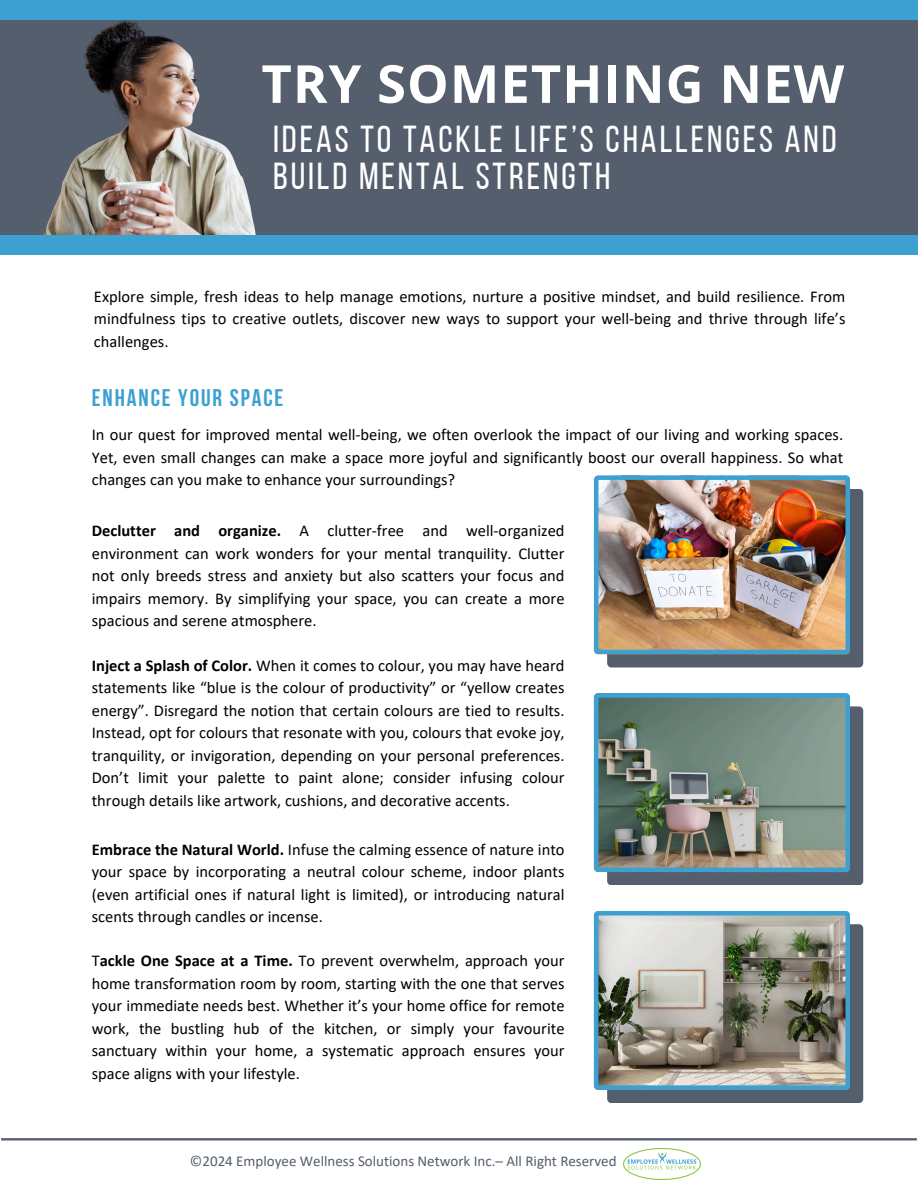
<style>
.page{position:relative;width:918px;height:1188px;background:#fff}
.page>*{position:absolute;margin:0;border:0;box-sizing:border-box;transform-origin:0 0}
.t1{font:700 52.5px "Open Sans";letter-spacing:.02em;color:#fff}
.t2{font:37.5px/37.2px "Bebas Neue";letter-spacing:.08em;color:#fff}
.t3{font:700 24px "Bebas Neue";letter-spacing:.08em;color:#3ca0d1}
.t4{font:16.5px/22.5px "Calibri";color:#000;text-align:justify}
.t5{font:15px "Calibri";color:#545e6c}
.s1{font-weight:700}
</style>
<div class="page">
<img style="left:624px;top:1148px;width:76px;height:32px">
<div style="left:0;top:0;width:918px;height:255px;background:#3ca0d1"></div>
<div style="left:0;top:20px;width:918px;height:215px;background:#545e6c"></div>
<svg style="left:1px;top:1138px;width:916px;height:3px;background:#79818c"></svg>
<div style="left:607px;top:706px;width:256px;height:179px;background:#545e6c;border-radius:4px"></div>
<img style="left:594px;top:693px;width:256px;height:179px">
<div style="left:607px;top:489px;width:256px;height:179px;background:#545e6c;border-radius:4px"></div>
<img style="left:594px;top:475px;width:256px;height:179px">
<img style="left:42px;top:19px;width:214px;height:216px">
<div style="left:607px;top:924px;width:256px;height:179px;background:#545e6c;border-radius:4px"></div>
<img style="left:594px;top:911px;width:256px;height:179px">
<p class="t1" style="left:261px;top:47px;width:584px">TRY SOMETHING NEW</p>
<p class="t2" style="left:273px;top:124px;width:565px">IDEAS TO TACKLE LIFE’S CHALLENGES AND<br>BUILD MENTAL STRENGTH</p>
<p class="t4" style="left:94px;top:286px;width:753px">Explore simple, fresh ideas to help manage emotions, nurture a positive mindset, and build resilience. From mindfulness tips to creative outlets, discover new ways to support your well-being and thrive through life’s challenges.</p>
<p class="t3" style="left:92px;top:388px;width:193px">ENHANCE YOUR SPACE</p>
<h3 class="t4" style="left:92px;top:425px;width:753px">In our quest for improved mental well-being, we often overlook the impact of our living and working spaces.<br>Yet, even small changes can make a space more joyful and significantly boost our overall happiness. So what changes can you make to enhance your surroundings?</h3>
<p class="t4" style="left:92px;top:521px;width:474px"><span class="s1">Declutter and organize.</span> A clutter-free and well-organized environment can work wonders for your mental tranquility. Clutter not only breeds stress and anxiety but also scatters your focus and impairs memory. By simplifying your space, you can create a more spacious and serene atmosphere.</p>
<p class="t4" style="left:92px;top:655px;width:474px"><span class="s1">Inject a Splash of Color.</span> When it comes to colour, you may have heard statements like “blue is the colour of productivity” or “yellow creates energy”. Disregard the notion that certain colours are tied to results.<br>Instead, opt for colours that resonate with you, colours that evoke joy, tranquility, or invigoration, depending on your personal preferences.<br>Don’t limit your palette to paint alone; consider infusing colour through details like artwork, cushions, and decorative accents.</p>
<p class="t4" style="left:92px;top:840px;width:474px"><span class="s1">Embrace the Natural World.</span> Infuse the calming essence of nature into your space by incorporating a neutral colour scheme, indoor plants (even artificial ones if natural light is limited), or introducing natural scents through candles or incense.</p>
<p class="t4" style="left:92px;top:951px;width:474px">T<span class="s1">ackle One Space at a Time.</span> To prevent overwhelm, approach your home transformation room by room, starting with the one that serves your immediate needs best. Whether it’s your home office for remote work, the bustling hub of the kitchen, or simply your favourite sanctuary within your home, a systematic approach ensures your space aligns with your lifestyle.</p>
<p class="t5" style="left:190px;top:1155px;width:428px">©2024 Employee Wellness Solutions Network Inc.– All Right Reserved</p>
</div>
